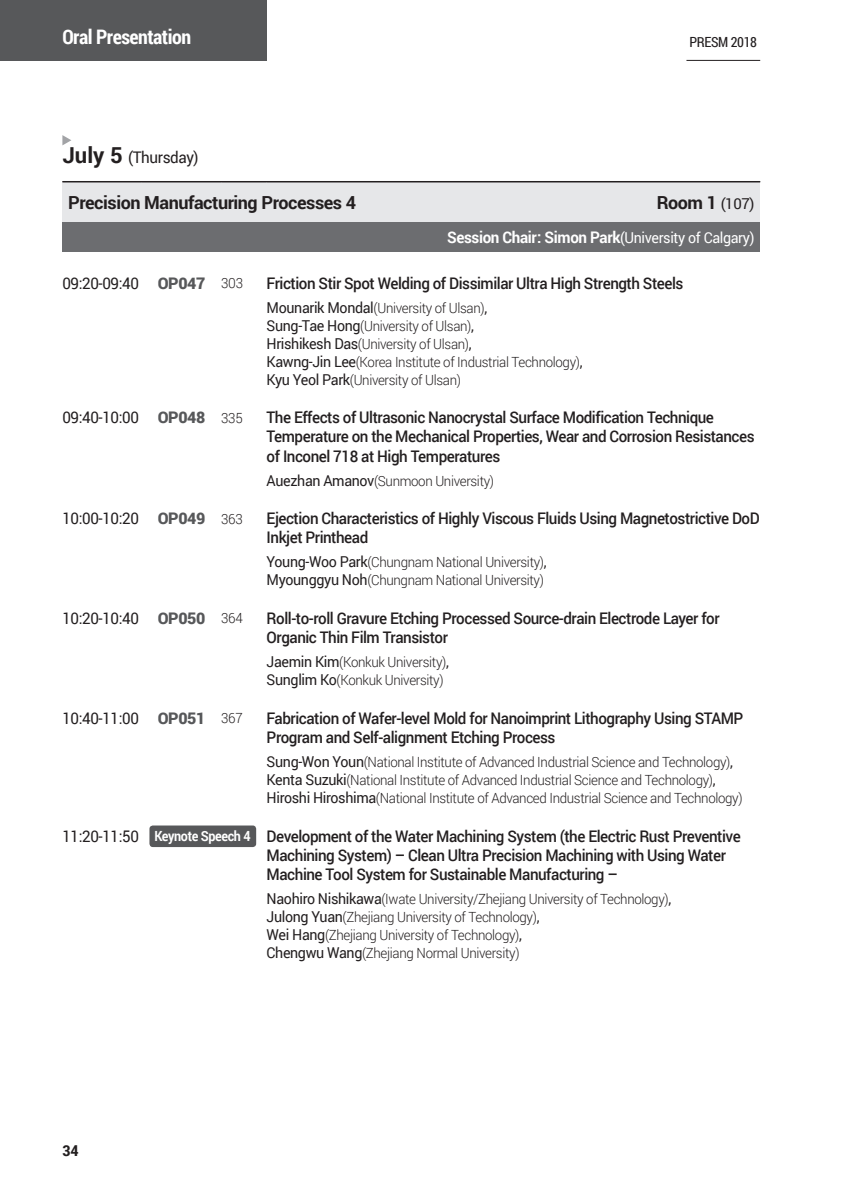
<style>
.page{position:relative;width:851px;height:1191px;background:#fff}
.page>*{position:absolute;margin:0;border:0;box-sizing:border-box;transform-origin:0 0}
.t1{font:700 20px "Roboto Condensed";letter-spacing:-.025em;color:#fff}
.t2{font:700 18px "Roboto";letter-spacing:-.025em;color:#231f20}
.t3{font:500 16px/19.2px "Roboto";letter-spacing:-.03em;color:#231f20;scale:.95 1}
.t4{font:16px "Roboto";letter-spacing:-.025em;color:#231f20;scale:.95 1}
.t5{font:700 16px "Roboto";letter-spacing:-.025em;color:#fff;scale:.95 1}
.t6{font:700 15px "Roboto Condensed";color:#231f20;scale:1.1 1}
.t7{font:300 14px/18px "Roboto";letter-spacing:-.025em;color:#231f20;scale:.95 1}
.t8{font:14px "Roboto Condensed";letter-spacing:-.025em;color:#231f20}
.s1{font-weight:700;font-size:22px}
.s2{font-weight:400;font-size:15px}
.s3{font-weight:900;color:#57585a}
.s4{font-weight:300;font-size:14px}
.s5{font-weight:400}
.s6{font-weight:700;font-size:14px;color:#fff}
</style>
<div class="page">
<div style="left:0;top:0;width:266px;height:61px;background:#57585a"></div>
<hr style="left:686px;top:60px;width:74px;height:1px;background:#231f20">
<div style="left:62px;top:182px;width:698px;height:41px;background:#e6e7e9"></div>
<div style="left:62px;top:223px;width:698px;height:29px;background:#6c6d70"></div>
<hr style="left:62px;top:181px;width:80px;height:1px;background:#231f20">
<hr style="left:142px;top:181px;width:79px;height:1px;background:#231f20">
<hr style="left:221px;top:181px;width:45px;height:1px;background:#231f20">
<hr style="left:266px;top:181px;width:494px;height:1px;background:#231f20">
<div style="left:149px;top:825px;width:107px;height:22px;background:#57585a;border-radius:3px"></div>
<svg style="left:62px;top:135px;width:9px;height:10px"></svg>
<h1 class="t1" style="left:62px;top:22px;width:130px">Oral Presentation</h1>
<p class="t4" style="left:62px;top:146px;width:145px"><span class="s1">July 5</span> (Thursday)</p>
<p class="t8" style="left:689px;top:32px;width:69px">PRESM 2018</p>
<p class="t2" style="left:68px;top:190px;width:289px">Precision Manufacturing Processes 4</p>
<p class="t2" style="left:656px;top:190px;width:99px">Room 1 <span class="s2">(107)</span></p>
<p class="t5" style="left:447px;top:226px;width:325px">Session Chair: Simon Park<span class="s2">(University of Calgary)</span></p>
<p class="t4" style="left:62px;top:272px;width:192px">09:20-09:40 <span class="s3">OP047</span> <span class="s4">303</span></p>
<p class="t3" style="left:266px;top:273px;width:440px">Friction Stir Spot Welding of Dissimilar Ultra High Strength Steels</p>
<p class="t7" style="left:266px;top:298px;width:334px"><span class="s2">Mounarik Mondal</span>(University of Ulsan)<span class="s2">,<br>Sung-Tae Hong</span>(University of Ulsan)<span class="s2">,<br>Hrishikesh Das</span>(University of Ulsan)<span class="s2">,<br>Kawng-Jin Lee</span>(Korea Institute of Industrial Technology)<span class="s2">, Kyu Yeol Park</span>(University of Ulsan)</p>
<p class="t4" style="left:62px;top:406px;width:191px">09:40-10:00 <span class="s3">OP048</span> <span class="s4">335</span></p>
<p class="t3" style="left:266px;top:407px;width:515px">The Effects of Ultrasonic Nanocrystal Surface Modification Technique<br>Temperature on the Mechanical Properties, Wear and Corrosion Resistances of Inconel 718 at High Temperatures</p>
<p class="t7" style="left:266px;top:471px;width:241px"><span class="s2">Auezhan Amanov</span>(Sunmoon University)</p>
<p class="t4" style="left:62px;top:507px;width:191px">10:00-10:20 <span class="s3">OP049</span> <span class="s4">363</span></p>
<p class="t3" style="left:266px;top:508px;width:520px">Ejection Characteristics of Highly Viscous Fluids Using Magnetostrictive DoD<br>Inkjet Printhead</p>
<p class="t7" style="left:266px;top:553px;width:296px"><span class="s2">Young-Woo Park</span>(Chungnam National University)<span class="s2">,<br>Myounggyu Noh</span>(Chungnam National University)</p>
<p class="t4" style="left:62px;top:607px;width:191px">10:20-10:40 <span class="s3">OP050</span> <span class="s4">364</span></p>
<p class="t3" style="left:266px;top:608px;width:478px">Roll-to-roll Gravure Etching Processed Source-drain Electrode Layer for<br>Organic Thin Film Transistor</p>
<p class="t7" style="left:266px;top:653px;width:193px"><span class="s2">Jaemin Kim</span>(Konkuk University)<span class="s2">,<br>Sunglim Ko</span>(Konkuk University)</p>
<p class="t4" style="left:62px;top:707px;width:191px">10:40-11:00 <span class="s3">OP051</span> <span class="s4">367</span></p>
<p class="t3" style="left:266px;top:708px;width:503px">Fabrication of Wafer-level Mold for Nanoimprint Lithography Using STAMP<br>Program and Self-alignment Etching Process</p>
<p class="t7" style="left:266px;top:752px;width:502px"><span class="s2">Sung-Won Youn</span>(National Institute of Advanced Industrial Science and Technology)<span class="s2">,<br>Kenta Suzuki</span>(National Institute of Advanced Industrial Science and Technology)<span class="s2">,<br>Hiroshi Hiroshima</span>(National Institute of Advanced Industrial Science and Technology)</p>
<p class="t3" style="left:266px;top:825px;width:500px;text-indent:-204px"><span class="s5">11:20-11:50</span> <span class="s6">Keynote Speech 4</span> Development of the Water Machining System (the Electric Rust Preventive<br>Machining System) – Clean Ultra Precision Machining with Using Water<br>Machine Tool System for Sustainable Manufacturing –</p>
<p class="t7" style="left:266px;top:889px;width:427px"><span class="s2">Naohiro Nishikawa</span>(Iwate University/Zhejiang University of Technology)<span class="s2">, Julong Yuan</span>(Zhejiang University of Technology)<span class="s2">,<br>Wei Hang</span>(Zhejiang University of Technology)<span class="s2">,<br>Chengwu Wang</span>(Zhejiang Normal University)</p>
<p class="t6" style="left:62px;top:1140px;width:16px">34</p>
</div>
